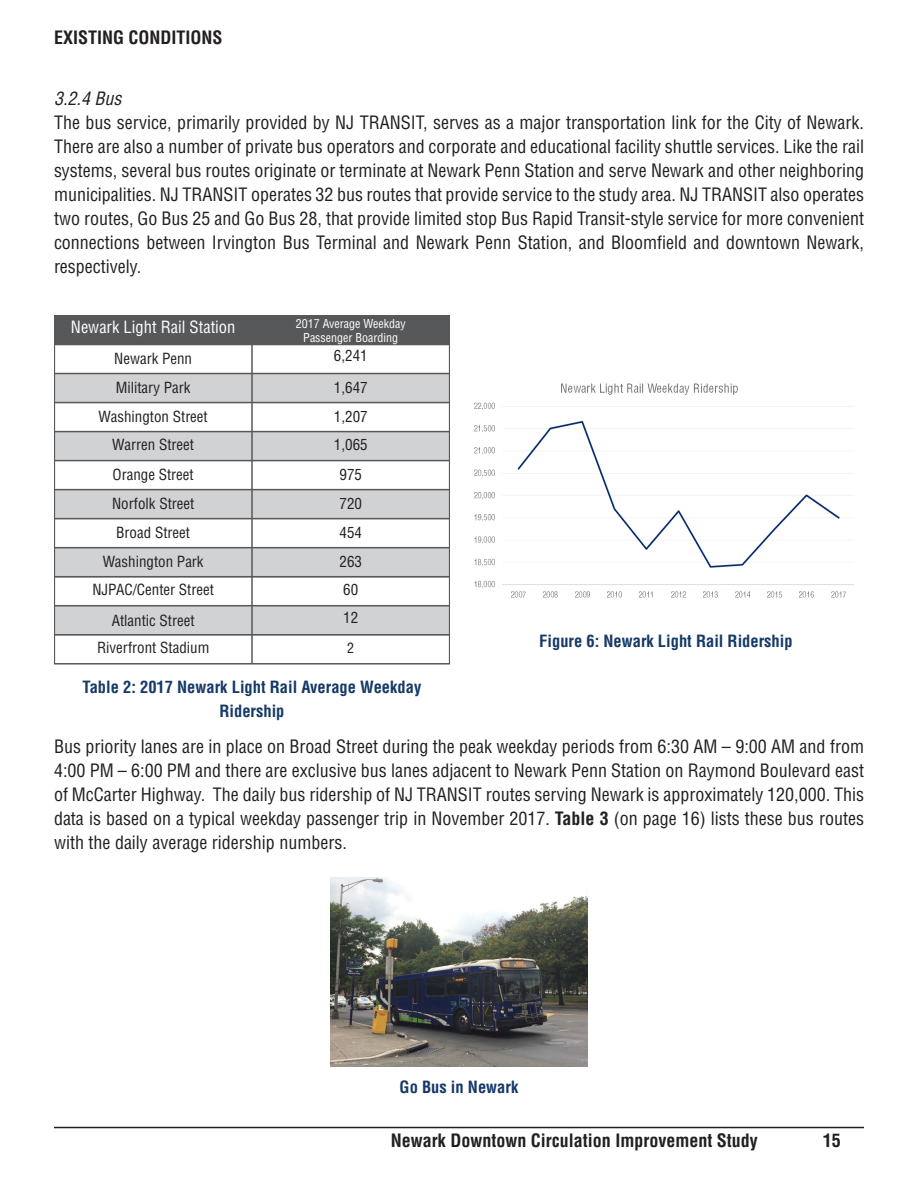
<style>
.page{position:relative;width:918px;height:1188px;background:#fff}
.page>*{position:absolute;margin:0;border:0;box-sizing:border-box;transform-origin:0 0}
.Paragraph_Style_1{font:condensed 18px/24px "Helvetica LT Std";color:#231f20;text-align:justify}
.t1{font:700 condensed 18px "Helvetica LT Std";color:#231f20}
.Paragraph_Style_1-2{font:italic condensed 18px "Helvetica LT Std";color:#231f20}
.Paragraph_Style_1-3{font:700 condensed 16.5px/24px "Helvetica LT Std";color:#163967;text-align:center}
.t2{font:condensed 16.5px "Helvetica LT Std";color:#fff}
.t3{font:condensed 15px/29px "Helvetica LT Std";color:#231f20;text-align:center}
.t4{font:condensed 13.95px "Helvetica LT Std";color:#231f20}
.t5{font:condensed 12px/14.4px "Helvetica LT Std";color:#fff;text-align:center}
.s1{font-weight:700}
</style>
<div class="page">
<hr style="left:54px;top:1127px;width:810px;height:1px;background:#231f20">
<div style="left:54px;top:374px;width:396px;height:29px;background:#d1d2d4"></div>
<div style="left:54px;top:431px;width:396px;height:29px;background:#d1d2d4"></div>
<div style="left:54px;top:490px;width:396px;height:29px;background:#d1d2d4"></div>
<div style="left:54px;top:548px;width:396px;height:29px;background:#d1d2d4"></div>
<div style="left:54px;top:606px;width:396px;height:29px;background:#d1d2d4"></div>
<div style="left:54px;top:315px;width:396px;height:30px;background:#57585a"></div>
<div style="left:54px;top:315px;width:396px;height:349px;border:2px solid #57585a"></div>
<hr style="left:54px;top:634px;width:396px;height:2px;background:#57585a">
<hr style="left:54px;top:605px;width:396px;height:1px;background:#57585a">
<hr style="left:54px;top:576px;width:396px;height:1px;background:#57585a">
<hr style="left:54px;top:547px;width:396px;height:1px;background:#57585a">
<hr style="left:54px;top:518px;width:396px;height:1px;background:#57585a">
<hr style="left:54px;top:489px;width:396px;height:1px;background:#57585a">
<hr style="left:54px;top:460px;width:396px;height:1px;background:#57585a">
<hr style="left:54px;top:431px;width:396px;height:1px;background:#57585a">
<hr style="left:54px;top:402px;width:396px;height:1px;background:#57585a">
<hr style="left:54px;top:373px;width:396px;height:1px;background:#57585a">
<hr style="left:54px;top:344px;width:396px;height:1px;background:#57585a">
<hr style="left:251px;top:315px;width:2px;height:349px;background:#57585a">
<img style="left:474px;top:383px;width:381px;height:215px">
<img style="left:330px;top:878px;width:258px;height:189px">
<p class="t1" style="left:54px;top:26px;width:170px">EXISTING CONDITIONS</p>
<p class="Paragraph_Style_1-2" style="left:54px;top:87px;width:69px">3.2.4 Bus</p>
<p class="Paragraph_Style_1" style="left:54px;top:110px;width:812px">The bus service, primarily provided by NJ TRANSIT, serves as a major transportation link for the City of Newark.<br>There are also a number of private bus operators and corporate and educational facility shuttle services. Like the rail systems, several bus routes originate or terminate at Newark Penn Station and serve Newark and other neighboring municipalities. NJ TRANSIT operates 32 bus routes that provide service to the study area. NJ TRANSIT also operates two routes, Go Bus 25 and Go Bus 28, that provide limited stop Bus Rapid Transit-style service for more convenient connections between Irvington Bus Terminal and Newark Penn Station, and Bloomfield and downtown Newark, respectively.</p>
<p class="t2" style="left:71px;top:317px;width:166px">Newark Light Rail Station</p>
<p class="t5" style="left:296px;top:316px;width:112px">2017 Average Weekday<br>Passenger Boarding</p>
<p class="t3" style="left:92px;top:344px;width:123px">Newark Penn<br>Military Park<br>Washington Street<br>Warren Street<br>Orange Street<br>Norfolk Street<br>Broad Street<br>Washington Park<br>NJPAC/Center Street</p>
<p class="t3" style="left:97px;top:606px;width:114px;line-height:27.6px">Atlantic Street<br>Riverfront Stadium</p>
<p class="t3" style="left:334px;top:339px;width:35px;line-height:31.8px;text-align:left">6,241<br>1,647</p>
<p class="t3" style="left:334px;top:402px;width:35px">1,207<br>1,065<br>975<br>720<br>454<br>263<br>60<br>12</p>
<p class="t4" style="left:347px;top:639px;width:8px">2</p>
<p class="Paragraph_Style_1-3" style="left:83px;top:675px;width:340px">Table 2: 2017 Newark Light Rail Average Weekday<br>Ridership</p>
<p class="Paragraph_Style_1-3" style="left:539px;top:628px;width:255px">Figure 6: Newark Light Rail Ridership</p>
<p class="Paragraph_Style_1" style="left:54px;top:734px;width:812px">Bus priority lanes are in place on Broad Street during the peak weekday periods from 6:30 AM – 9:00 AM and from 4:00 PM – 6:00 PM and there are exclusive bus lanes adjacent to Newark Penn Station on Raymond Boulevard east of McCarter Highway. The daily bus ridership of NJ TRANSIT routes serving Newark is approximately 120,000. This data is based on a typical weekday passenger trip in November 2017. <span class="s1">Table 3</span> (on page 16) lists these bus routes with the daily average ridership numbers.</p>
<p class="Paragraph_Style_1-3" style="left:400px;top:1075px;width:120px">Go Bus in Newark</p>
<p class="t1" style="left:391px;top:1129px;width:369px">Newark Downtown Circulation Improvement Study</p>
<p class="t1" style="left:823px;top:1129px;width:19px">15</p>
</div>
